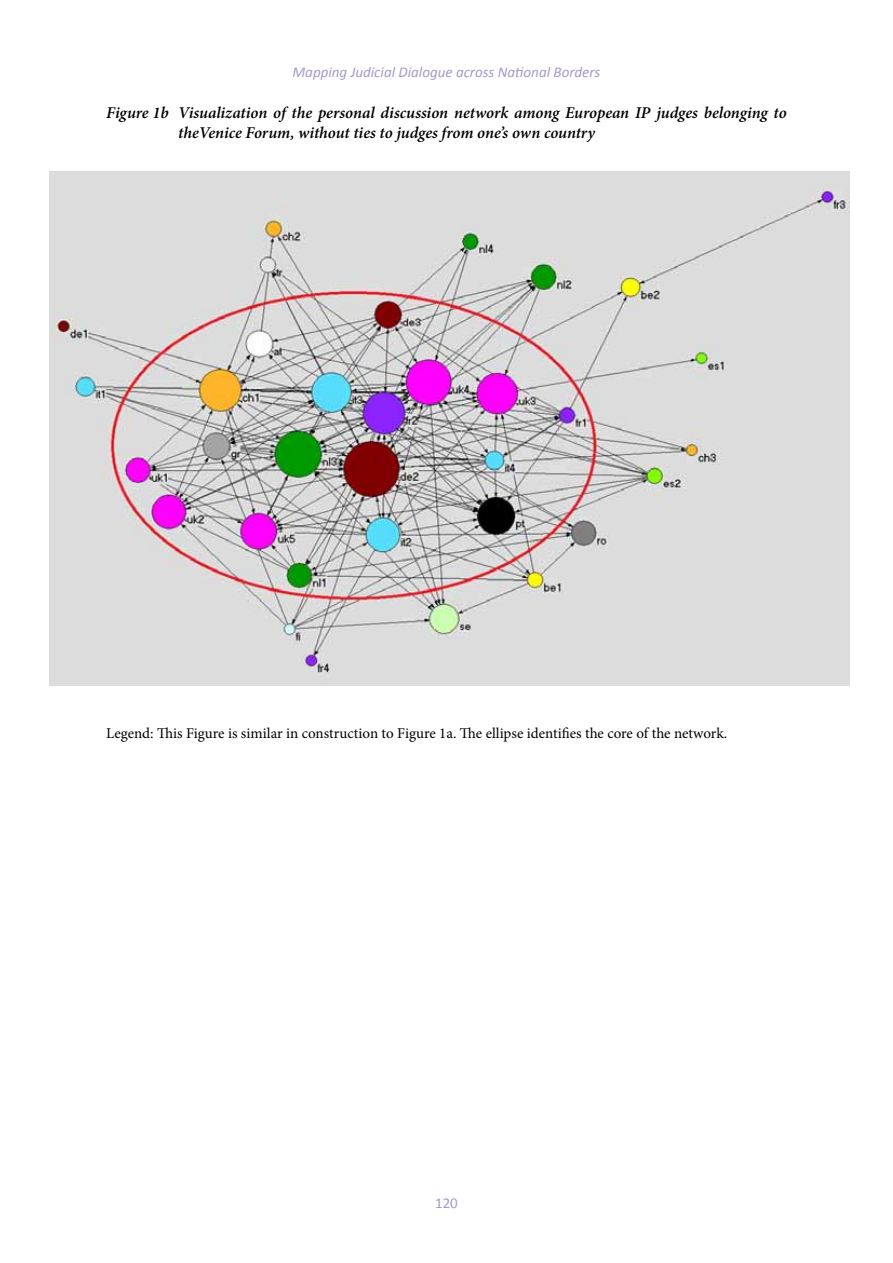
<style>
.page{position:relative;width:893px;height:1263px;background:#fff}
.page>*{position:absolute;margin:0;border:0;box-sizing:border-box;transform-origin:0 0}
.Tabel_kop{font:italic 600 16.5px/19.8px "Minion Pro";letter-spacing:-.005em;color:#000}
.Tabel_source{font:15px "Minion Pro";color:#000}
.t1{font:italic 15px "Calibri";color:#a699c7}
.t2{font:15px "Calibri";color:#a699c7}
</style>
<div class="page">
<img style="left:50px;top:171px;width:799px;height:514px">
<p class="t1" style="left:292px;top:62px;width:309px">Mapping Judicial Dialogue across National Borders</p>
<p class="Tabel_kop" style="left:178px;top:103px;width:610px;text-indent:-72px">Figure 1b Visualization of the personal discussion network among European IP judges belonging to theVenice Forum, without ties to judges from one’s own country</p>
<p class="Tabel_source" style="left:106px;top:723px;width:622px">Legend: This Figure is similar in construction to Figure 1a. The ellipse identifies the core of the network.</p>
<p class="t2" style="left:435px;top:1194px;width:24px">120</p>
</div>
